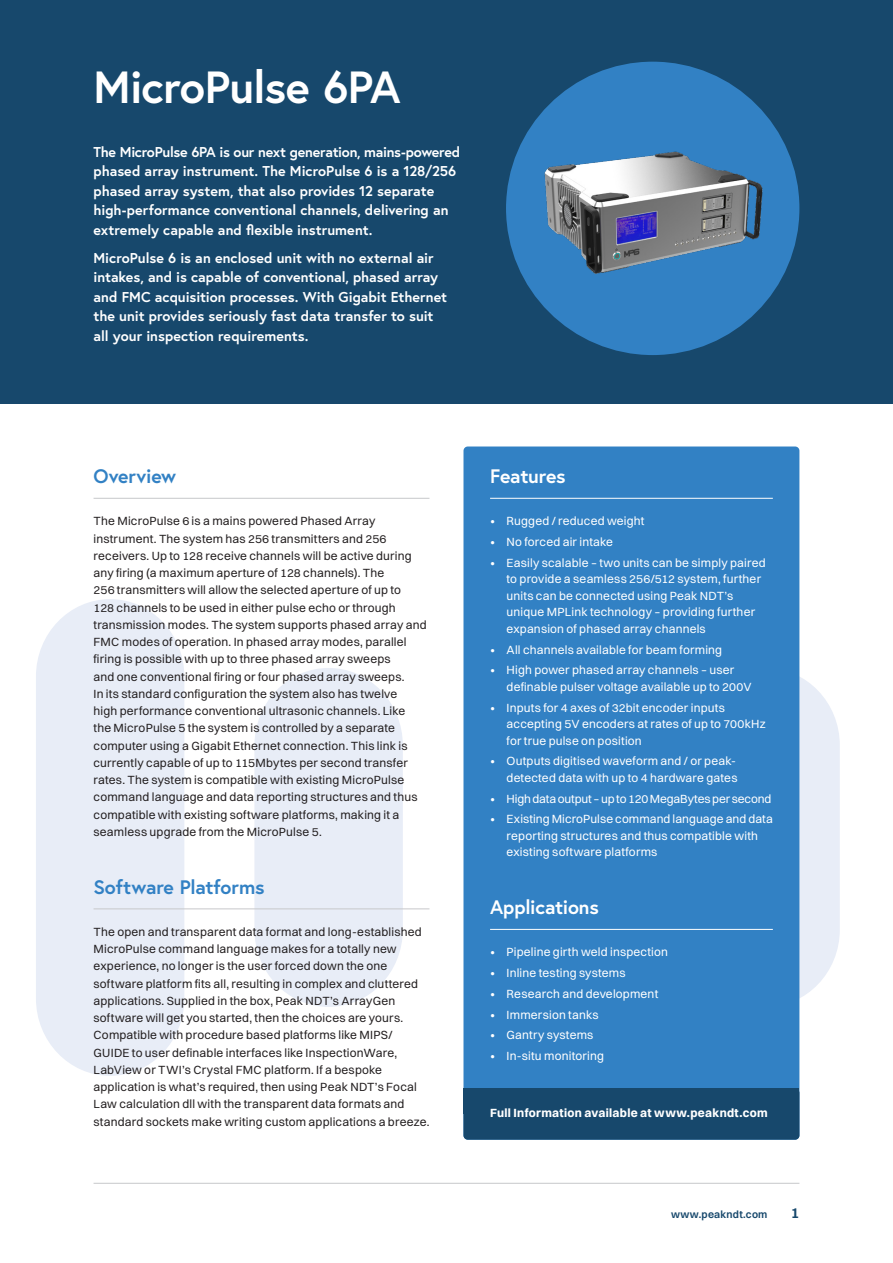
<style>
.page{position:relative;width:893px;height:1263px;background:#fff}
.page>*{position:absolute;margin:0;border:0;box-sizing:border-box;transform-origin:0 0}
.t1{font:700 45px "Europa";letter-spacing:-.015em;color:#fff}
.t2{font:700 19.5px "Europa";letter-spacing:-.01em;color:#3281c4}
.t3{font:700 19.5px "Europa";letter-spacing:-.015em;color:#fff}
.t4{font:600 15px "Switzer";color:#17486c}
.t5{font:700 14.25px/19.5px "Europa";color:#fff}
.t6{font:12px/17.2px "Switzer";letter-spacing:.015em;color:#231f20}
.t7{font:12px/16.5px "Switzer";letter-spacing:.015em;color:#fff}
.t8{font:700 12px "Switzer";letter-spacing:.025em;color:#fff}
.t9{font:12px "Switzer";letter-spacing:-.015em;color:#fff}
.t10{font:600 10.5px "Switzer";letter-spacing:.02em;color:#17486c}
</style>
<div class="page">
<svg style="left:799px;top:668px;width:41px;height:339px;fill:#e8edf7"></svg>
<svg style="left:254px;top:668px;width:149px;height:339px;background:#eaeef7"></svg>
<svg style="left:36px;top:599px;width:148px;height:477px;background:#e9eef7"></svg>
<hr style="left:94px;top:1183px;width:705px;height:1px;background:#c7c8ca">
<div style="left:463px;top:446px;width:336px;height:694px;background:#3281c4;border-radius:4px"></div>
<div style="left:0;top:0;width:893px;height:404px;background:#17486c"></div>
<div style="left:463px;top:1089px;width:336px;height:51px;background:#17486c;border-radius:4px"></div>
<div style="left:463px;top:1089px;width:336px;height:25px;background:#17486c"></div>
<hr style="left:94px;top:498px;width:335px;height:1px;background:#c7c8ca">
<hr style="left:94px;top:908px;width:335px;height:1px;background:#c7c8ca">
<div style="left:506px;top:62px;width:293px;height:293px;background:#3281c4;border-radius:50%"></div>
<img style="left:506px;top:96px;width:293px;height:259px">
<hr style="left:490px;top:498px;width:283px;height:1px;background:#fff">
<hr style="left:490px;top:929px;width:283px;height:1px;background:#fff">
<p class="t1" style="left:94px;top:57px;width:309px">MicroPulse 6PA</p>
<p class="t5" style="left:94px;top:142px;width:368px">The MicroPulse 6PA is our next generation, mains-powered phased array instrument. The MicroPulse 6 is a 128/256 phased array system, that also provides 12 separate high-performance conventional channels, delivering an extremely capable and flexible instrument.</p>
<p class="t5" style="left:94px;top:248px;width:355px">MicroPulse 6 is an enclosed unit with no external air intakes, and is capable of conventional, phased array and FMC acquisition processes. With Gigabit Ethernet the unit provides seriously fast data transfer to suit all your inspection requirements.</p>
<p class="t2" style="left:94px;top:463px;width:84px">Overview</p>
<p class="t6" style="left:94px;top:512px;width:335px">The MicroPulse 6 is a mains powered Phased Array instrument. The system has 256 transmitters and 256 receivers. Up to 128 receive channels will be active during any firing (a maximum aperture of 128 channels). The<br>256 transmitters will allow the selected aperture of up to<br>128 channels to be used in either pulse echo or through transmission modes. The system supports phased array and FMC modes of operation. In phased array modes, parallel firing is possible with up to three phased array sweeps<br>and one conventional firing or four phased array sweeps.<br>In its standard configuration the system also has twelve<br>high performance conventional ultrasonic channels. Like<br>the MicroPulse 5 the system is controlled by a separate computer using a Gigabit Ethernet connection. This link is currently capable of up to 115Mbytes per second transfer rates. The system is compatible with existing MicroPulse command language and data reporting structures and thus compatible with existing software platforms, making it a seamless upgrade from the MicroPulse 5.</p>
<p class="t2" style="left:94px;top:873px;width:172px">Software Platforms</p>
<p class="t6" style="left:94px;top:923px;width:337px">The open and transparent data format and long-established MicroPulse command language makes for a totally new experience, no longer is the user forced down the one software platform fits all, resulting in complex and cluttered applications. Supplied in the box, Peak NDT’s ArrayGen software will get you started, then the choices are yours.<br>Compatible with procedure based platforms like MIPS/ GUIDE to user definable interfaces like InspectionWare, LabView or TWI’s Crystal FMC platform. If a bespoke application is what’s required, then using Peak NDT’s Focal Law calculation dll with the transparent data formats and standard sockets make writing custom applications a breeze.</p>
<p class="t3" style="left:490px;top:463px;width:77px">Features</p>
<p class="t7" style="left:490px;top:513px;width:156px">• Rugged / reduced weight</p>
<p class="t7" style="left:490px;top:533px;width:125px">• No forced air intake</p>
<p class="t7" style="left:507px;top:554px;width:261px;text-indent:-16px">• Easily scalable – two units can be simply paired to provide a seamless 256/512 system, further units can be connected using Peak NDT’s unique MPLink technology – providing further expansion of phased array channels</p>
<p class="t7" style="left:490px;top:641px;width:234px">• All channels available for beam forming</p>
<p class="t7" style="left:507px;top:662px;width:247px;text-indent:-16px">• High power phased array channels – user definable pulser voltage available up to 200V</p>
<p class="t7" style="left:507px;top:699px;width:261px;text-indent:-16px">• Inputs for 4 axes of 32bit encoder inputs accepting 5V encoders at rates of up to 700kHz for true pulse on position</p>
<p class="t7" style="left:490px;top:753px;width:249px;text-align:right">• Outputs digitised waveform and / or peak&shy;detected data with up to 4 hardware gates</p>
<p class="t9" style="left:490px;top:791px;width:283px">• High data output – up to 120 MegaBytes per second</p>
<p class="t7" style="left:507px;top:811px;width:268px;text-indent:-16px">• Existing MicroPulse command language and data reporting structures and thus compatible with existing software platforms</p>
<p class="t3" style="left:490px;top:894px;width:110px">Applications</p>
<p class="t7" style="left:490px;top:944px;width:179px">• Pipeline girth weld inspection</p>
<p class="t7" style="left:490px;top:964px;width:137px">• Inline testing systems</p>
<p class="t7" style="left:490px;top:985px;width:170px">• Research and development</p>
<p class="t7" style="left:490px;top:1006px;width:110px">• Immersion tanks</p>
<p class="t7" style="left:490px;top:1027px;width:105px">• Gantry systems</p>
<p class="t7" style="left:490px;top:1047px;width:116px">• In-situ monitoring</p>
<p class="t8" style="left:490px;top:1105px;width:279px">Full Information available at www.peakndt.com</p>
<p class="t10" style="left:671px;top:1208px;width:98px">www.peakndt.com</p>
<p class="t4" style="left:791px;top:1204px;width:10px">1</p>
</div>
